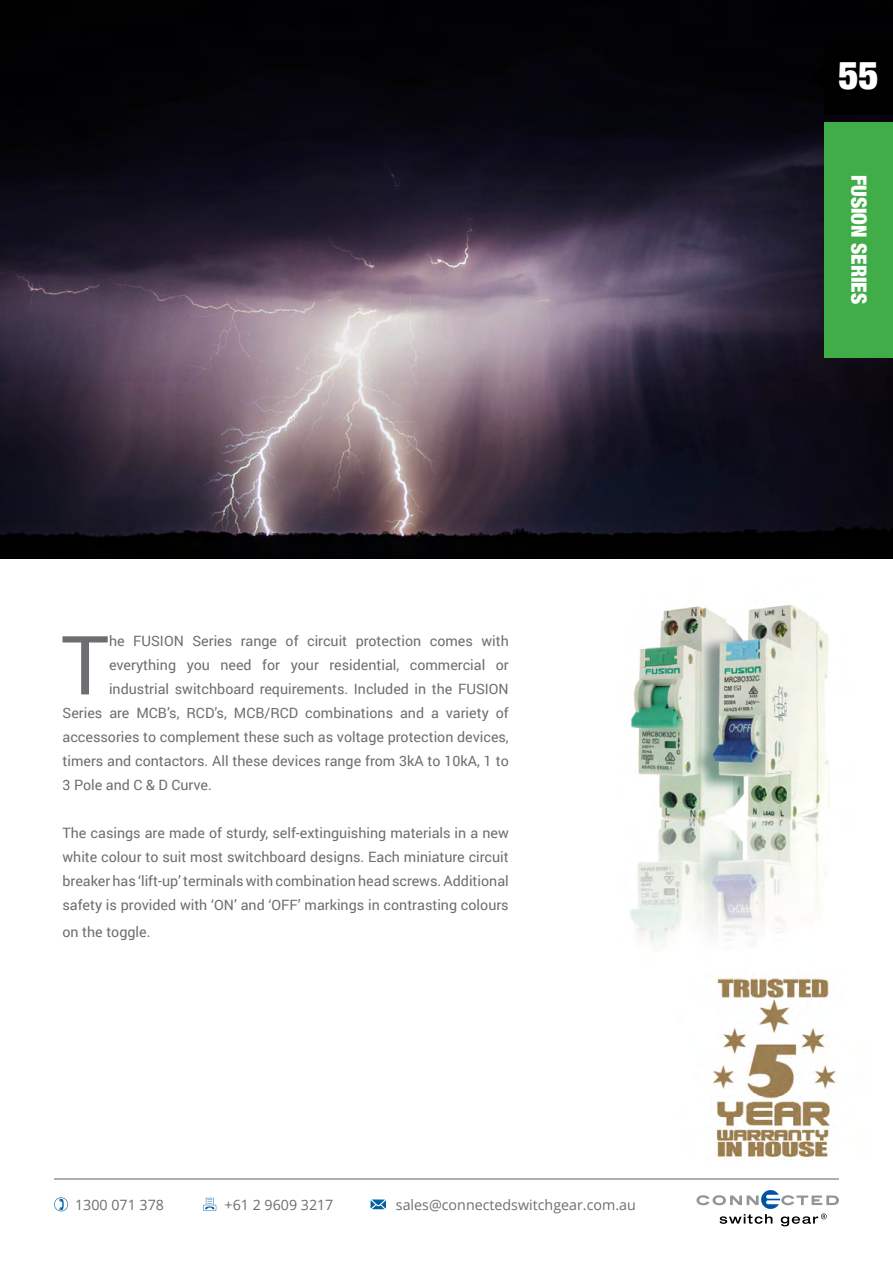
<style>
.page{position:relative;width:893px;height:1263px;background:#fff}
.page>*{position:absolute;margin:0;border:0;box-sizing:border-box;transform-origin:0 0}
.t1{font:81.75px "Roboto";color:#6d6e71}
.t2{font:900 condensed 39px "Helvetica Neue LT Com";color:#fff}
.t3{font:900 condensed 21px "Helvetica Neue LT Com";color:#fff}
.t4{font:14.25px/24px "Roboto";color:#6d6e71;text-align:justify}
.t5{font:14.25px "Open Sans";color:#6d6e71}
</style>
<div class="page">
<img style="left:0;top:0;width:893px;height:558px">
<img style="left:630px;top:604px;width:199px;height:342px">
<hr style="left:54px;top:1178px;width:785px;height:2px;background:#939598">
<svg style="left:54px;top:1197px;width:14px;height:14px"></svg>
<svg style="left:370px;top:1199px;width:16px;height:10px"></svg>
<svg style="left:203px;top:1198px;width:13px;height:13px"></svg>
<svg style="left:696px;top:1190px;width:143px;height:36px"></svg>
<div style="left:824px;top:39px;width:69px;height:75px;background:#000"></div>
<div style="left:824px;top:122px;width:69px;height:235px;background:#41ad49"></div>
<svg style="left:812px;top:65px;width:12px;height:24px"></svg>
<img style="left:711px;top:977px;width:128px;height:182px">
<h1 class="t1" style="left:61px;top:608px;width:49px">T</h1>
<p class="t4" style="left:109px;top:629px;width:401px">he FUSION Series range of circuit protection comes with</p>
<p class="t4" style="left:109px;top:653px;width:401px">everything you need for your residential, commercial or</p>
<p class="t4" style="left:109px;top:677px;width:401px">industrial switchboard requirements. Included in the FUSION</p>
<p class="t4" style="left:63px;top:701px;width:448px">Series are MCB’s, RCD’s, MCB/RCD combinations and a variety of</p>
<p class="t4" style="left:63px;top:725px;width:448px">accessories to complement these such as voltage protection devices,</p>
<p class="t4" style="left:63px;top:749px;width:448px">timers and contactors. All these devices range from 3kA to 10kA, 1 to</p>
<p class="t4" style="left:63px;top:773px;width:151px">3 Pole and C &amp; D Curve.</p>
<p class="t4" style="left:63px;top:821px;width:448px">The casings are made of sturdy, self-extinguishing materials in a new white colour to suit most switchboard designs. Each miniature circuit breaker has ‘lift-up’ terminals with combination head screws. Additional safety is provided with ‘ON’ and ‘OFF’ markings in contrasting colours</p>
<p class="t4" style="left:63px;top:920px;width:90px">on the toggle.</p>
<p class="t5" style="left:75px;top:1195px;width:90px">1300 071 378</p>
<p class="t5" style="left:225px;top:1195px;width:110px">+61 2 9609 3217</p>
<p class="t5" style="left:396px;top:1195px;width:241px">sales@connectedswitchgear.com.au</p>
<h2 class="t2" style="left:838px;top:51px;width:42px">55</h2>
<h3 class="t3" style="left:871px;top:175px;width:131px;rotate:90deg">FUSION SERIES</h3>
</div>
